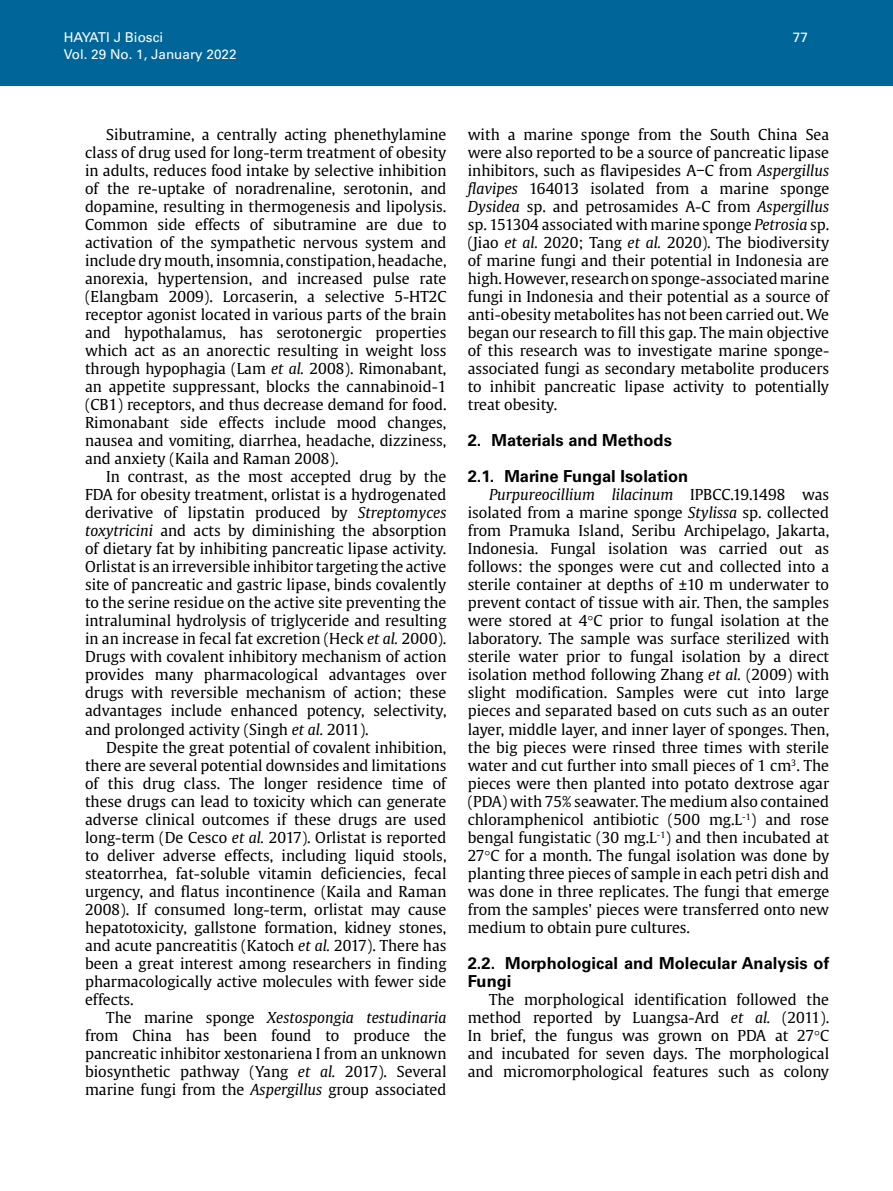
<style>
.page{position:relative;width:893px;height:1191px;background:#fff}
.page>*{position:absolute;margin:0;border:0;box-sizing:border-box;transform-origin:0 0}
.t1{font:700 16.5px/36px "Univers LT Std";color:#000}
.t2{font:15px/18px "Gulliver";color:#000;text-align:justify}
.t3{font:13.5px "Univers LT Std";color:#fff}
.s1{font-style:italic}
.s2{font-family:"Times New Roman"}
</style>
<div class="page">
<div style="left:0;top:0;width:893px;height:85px;background:#069"></div>
<p class="t3" style="left:64px;top:30px;width:101px">HAYATI J Biosci</p>
<p class="t3" style="left:793px;top:30px;width:17px">77</p>
<p class="t3" style="left:64px;top:46px;width:174px">Vol. 29 No. 1, January 2022</p>
<p class="t2" style="left:85px;top:126px;width:363px;text-indent:21px">Sibutramine, a centrally acting phenethylamine class of drug used for long-term treatment of obesity in adults, reduces food intake by selective inhibition of the re-uptake of noradrenaline, serotonin, and dopamine, resulting in thermogenesis and lipolysis.<br>Common side effects of sibutramine are due to activation of the sympathetic nervous system and include dry mouth, insomnia, constipation, headache, anorexia, hypertension, and increased pulse rate (Elangbam 2009). Lorcaserin, a selective 5-HT2C receptor agonist located in various parts of the brain and hypothalamus, has serotonergic properties which act as an anorectic resulting in weight loss through hypophagia (Lam <span class="s1">et al.</span> 2008). Rimonabant, an appetite suppressant, blocks the cannabinoid-1 (CB1) receptors, and thus decrease demand for food.<br>Rimonabant side effects include mood changes, nausea and vomiting, diarrhea, headache, dizziness, and anxiety (Kaila and Raman 2008).</p>
<p class="t2" style="left:85px;top:468px;width:363px;text-indent:21px">In contrast, as the most accepted drug by the FDA for obesity treatment, orlistat is a hydrogenated derivative of lipstatin produced by <span class="s1">Streptomyces toxytricini</span> and acts by diminishing the absorption of dietary fat by inhibiting pancreatic lipase activity.<br>Orlistat is an irreversible inhibitor targeting the active site of pancreatic and gastric lipase, binds covalently to the serine residue on the active site preventing the intraluminal hydrolysis of triglyceride and resulting in an increase in fecal fat excretion (Heck <span class="s1">et al.</span> 2000).<br>Drugs with covalent inhibitory mechanism of action provides many pharmacological advantages over drugs with reversible mechanism of action; these advantages include enhanced potency, selectivity, and prolonged activity (Singh <span class="s1">et al.</span> 2011).</p>
<p class="t2" style="left:85px;top:738px;width:363px;text-indent:21px">Despite the great potential of covalent inhibition, there are several potential downsides and limitations of this drug class. The longer residence time of these drugs can lead to toxicity which can generate adverse clinical outcomes if these drugs are used long-term (De Cesco <span class="s1">et al.</span> 2017). Orlistat is reported to deliver adverse effects, including liquid stools, steatorrhea, fat-soluble vitamin deficiencies, fecal urgency, and flatus incontinence (Kaila and Raman 2008). If consumed long-term, orlistat may cause hepatotoxicity, gallstone formation, kidney stones, and acute pancreatitis (Katoch <span class="s1">et al.</span> 2017). There has been a great interest among researchers in finding pharmacologically active molecules with fewer side effects.</p>
<p class="t2" style="left:85px;top:1008px;width:363px;text-indent:21px">The marine sponge <span class="s1">Xestospongia testudinaria </span>from China has been found to produce the pancreatic inhibitor xestonariena I from an unknown biosynthetic pathway (Yang <span class="s1">et al.</span> 2017). Several marine fungi from the <span class="s1">Aspergillus</span> group associated</p>
<p class="t2" style="left:468px;top:126px;width:363px">with a marine sponge from the South China Sea were also reported to be a source of pancreatic lipase inhibitors, such as flavipesides A−C from <span class="s1">Aspergillus flavipes</span> 164013 isolated from a marine sponge <span class="s1">Dysidea</span> sp. and petrosamides A-C from <span class="s1">Aspergillus </span>sp. 151304 associated with marine sponge <span class="s1">Petrosia</span> sp. (Jiao <span class="s1">et al.</span> 2020; Tang <span class="s1">et al.</span> 2020). The biodiversity of marine fungi and their potential in Indonesia are high. However, research on sponge-associated marine fungi in Indonesia and their potential as a source of anti-obesity metabolites has not been carried out. We began our research to fill this gap. The main objective of this research was to investigate marine sponge&shy;associated fungi as secondary metabolite producers to inhibit pancreatic lipase activity to potentially treat obesity.</p>
<p class="t1" style="left:468px;top:423px;width:222px">2. Materials and Methods<br>2.1. Marine Fungal Isolation</p>
<p class="t2" style="left:468px;top:486px;width:363px;text-indent:21px"><span class="s1">Purpureocillium lilacinum</span> IPBCC.19.1498 was isolated from a marine sponge <span class="s1">Stylissa</span> sp. collected from Pramuka Island, Seribu Archipelago, Jakarta, Indonesia. Fungal isolation was carried out as follows: the sponges were cut and collected into a sterile container at depths of ±10 m underwater to prevent contact of tissue with air. Then, the samples were stored at 4<span class="s2">°</span>C prior to fungal isolation at the laboratory. The sample was surface sterilized with sterile water prior to fungal isolation by a direct isolation method following Zhang <span class="s1">et al.</span> (2009) with slight modification. Samples were cut into large pieces and separated based on cuts such as an outer layer, middle layer, and inner layer of sponges. Then, the big pieces were rinsed three times with sterile water and cut further into small pieces of 1 cm<sup>3</sup>. The pieces were then planted into potato dextrose agar (PDA) with 75% seawater. The medium also contained chloramphenicol antibiotic (500 mg.L<sup>-1</sup>) and rose bengal fungistatic (30 mg.L<sup>-1</sup>) and then incubated at 27<span class="s2">°</span>C for a month. The fungal isolation was done by planting three pieces of sample in each petri dish and was done in three replicates. The fungi that emerge from the samples' pieces were transferred onto new medium to obtain pure cultures.</p>
<p class="t1" style="left:468px;top:954px;width:363px;line-height:18px">2.2. Morphological and Molecular Analysis of<br>Fungi</p>
<p class="t2" style="left:468px;top:990px;width:363px;text-indent:21px">The morphological identification followed the method reported by Luangsa-Ard <span class="s1">et al.</span> (2011).<br>In brief, the fungus was grown on PDA at 27<span class="s2">°</span>C and incubated for seven days. The morphological and micromorphological features such as colony</p>
</div>
